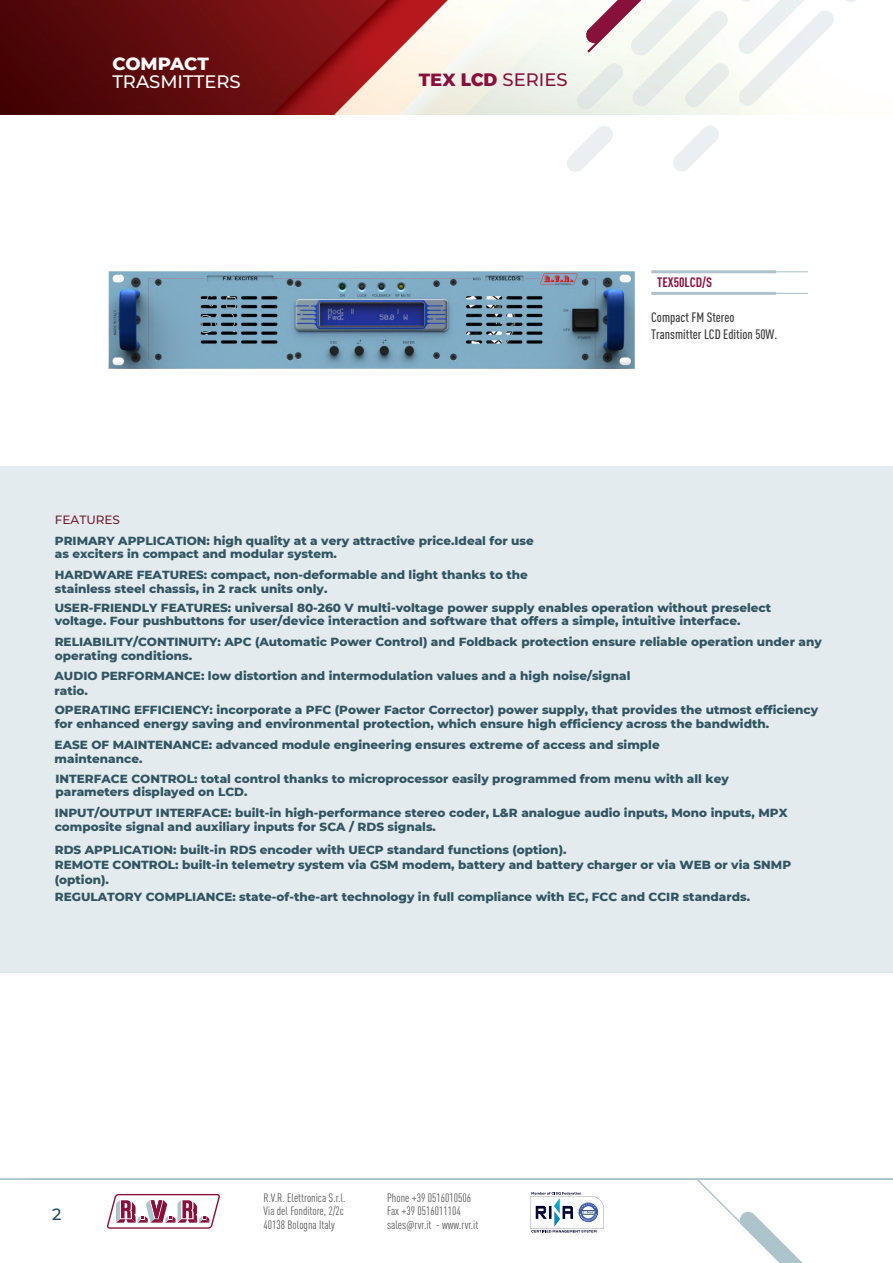
<style>
.page{position:relative;width:893px;height:1263px;background:#fff}
.page>*{position:absolute;margin:0;border:0;box-sizing:border-box;transform-origin:0 0}
.t1{font:800 18px "Montserrat";color:#88113c}
.t2{font:500 18px "Montserrat";color:#fff}
.t3{font:800 18px "Montserrat";letter-spacing:-.01em;color:#fff}
.t4{font:500 16.2px "Montserrat";color:#1a4a58}
.t5{font:500 condensed 13.5px/16.2px "DIN Pro";color:#3e3e3f}
.t6{font:700 condensed 13.5px "DIN Pro";color:#88113c}
.t7{font:800 12px/13.5px "Montserrat";color:#315562}
.t8{font:condensed 12px/13.5px "DIN Pro";color:#57585a}
.t9{font:500 12px "Montserrat";color:#711f30}
.s1{font-weight:500}
</style>
<div class="page">
<img style="left:0;top:0;width:790px;height:115px">
<hr style="left:0;top:1178px;width:893px;height:2px;background:#aec4cd">
<svg style="left:697px;top:1180px;width:106px;height:83px"></svg>
<svg style="left:567px;top:126px;width:46px;height:46px"></svg>
<svg style="left:846px;top:0;width:10px;height:2px"></svg>
<svg style="left:673px;top:126px;width:46px;height:46px"></svg>
<svg style="left:576px;top:0;width:258px;height:110px"></svg>
<svg style="left:107px;top:1194px;width:113px;height:35px"></svg>
<svg style="left:530px;top:1192px;width:74px;height:40px"></svg>
<div style="left:0;top:466px;width:893px;height:506px;background:#e4ebee"></div>
<hr style="left:776px;top:271px;width:32px;height:1px;background:#aec4cd">
<hr style="left:776px;top:293px;width:32px;height:1px;background:#aec4cd">
<hr style="left:651px;top:270px;width:125px;height:3px;background:#aec4cd">
<hr style="left:651px;top:292px;width:125px;height:3px;background:#aec4cd">
<img style="left:108px;top:272px;width:526px;height:96px">
<h1 class="t3" style="left:112px;top:50px;width:98px">COMPACT</h1>
<h1 class="t2" style="left:112px;top:69px;width:130px">TRASMITTERS</h1>
<h1 class="t1" style="left:419px;top:67px;width:150px">TEX LCD <span class="s1">SERIES</span></h1>
<p class="t6" style="left:657px;top:272px;width:56px">TEX50LCD/S</p>
<p class="t5" style="left:651px;top:308px;width:128px">Compact FM Stereo<br>Transmitter LCD Edition 50W.</p>
<p class="t9" style="left:55px;top:512px;width:67px">FEATURES</p>
<p class="t7" style="left:55px;top:533px;width:480px">PRIMARY APPLICATION: high quality at a very attractive price.Ideal for use as exciters in compact and modular system.</p>
<p class="t7" style="left:55px;top:567px;width:475px">HARDWARE FEATURES: compact, non-deformable and light thanks to the stainless steel chassis, in 2 rack units only.</p>
<p class="t7" style="left:55px;top:600px;width:718px">USER-FRIENDLY FEATURES: universal 80-260 V multi-voltage power supply enables operation without preselect voltage. Four pushbuttons for user/device interaction and software that offers a simple, intuitive interface.</p>
<p class="t7" style="left:55px;top:634px;width:769px">RELIABILITY/CONTINUITY: APC (Automatic Power Control) and Foldback protection ensure reliable operation under any operating conditions.</p>
<p class="t7" style="left:55px;top:668px;width:577px;line-height:14.4px">AUDIO PERFORMANCE: low distortion and intermodulation values and a high noise/signal ratio.</p>
<p class="t7" style="left:55px;top:702px;width:765px">OPERATING EFFICIENCY: incorporate a PFC (Power Factor Corrector) power supply, that provides the utmost efficiency for enhanced energy saving and environmental protection, which ensure high efficiency across the bandwidth.</p>
<p class="t7" style="left:55px;top:736px;width:607px;line-height:14.4px">EASE OF MAINTENANCE: advanced module engineering ensures extreme of access and simple maintenance.</p>
<p class="t7" style="left:56px;top:771px;width:675px">INTERFACE CONTROL: total control thanks to microprocessor easily programmed from menu with all key parameters displayed on LCD.</p>
<p class="t7" style="left:55px;top:805px;width:734px">INPUT/OUTPUT INTERFACE: built-in high-performance stereo coder, L&amp;R analogue audio inputs, Mono inputs, MPX composite signal and auxiliary inputs for SCA / RDS signals.</p>
<p class="t7" style="left:55px;top:841px;width:738px;line-height:15.3px">RDS APPLICATION: built-in RDS encoder with UECP standard functions (option).<br>REMOTE CONTROL: built-in telemetry system via GSM modem, battery and battery charger or via WEB or via SNMP (option).</p>
<p class="t7" style="left:55px;top:889px;width:697px">REGULATORY COMPLIANCE: state-of-the-art technology in full compliance with EC, FCC and CCIR standards.</p>
<h2 class="t4" style="left:52px;top:1202px;width:11px">2</h2>
<p class="t8" style="left:264px;top:1190px;width:83px">R.V.R. Elettronica S.r.l.<br>Via del Fonditore, 2/2c<br>40138 Bologna Italy</p>
<p class="t8" style="left:387px;top:1190px;width:93px">Phone +39 0516010506<br>Fax +39 0516011104 sales@rvr.it - www.rvr.it</p>
</div>
